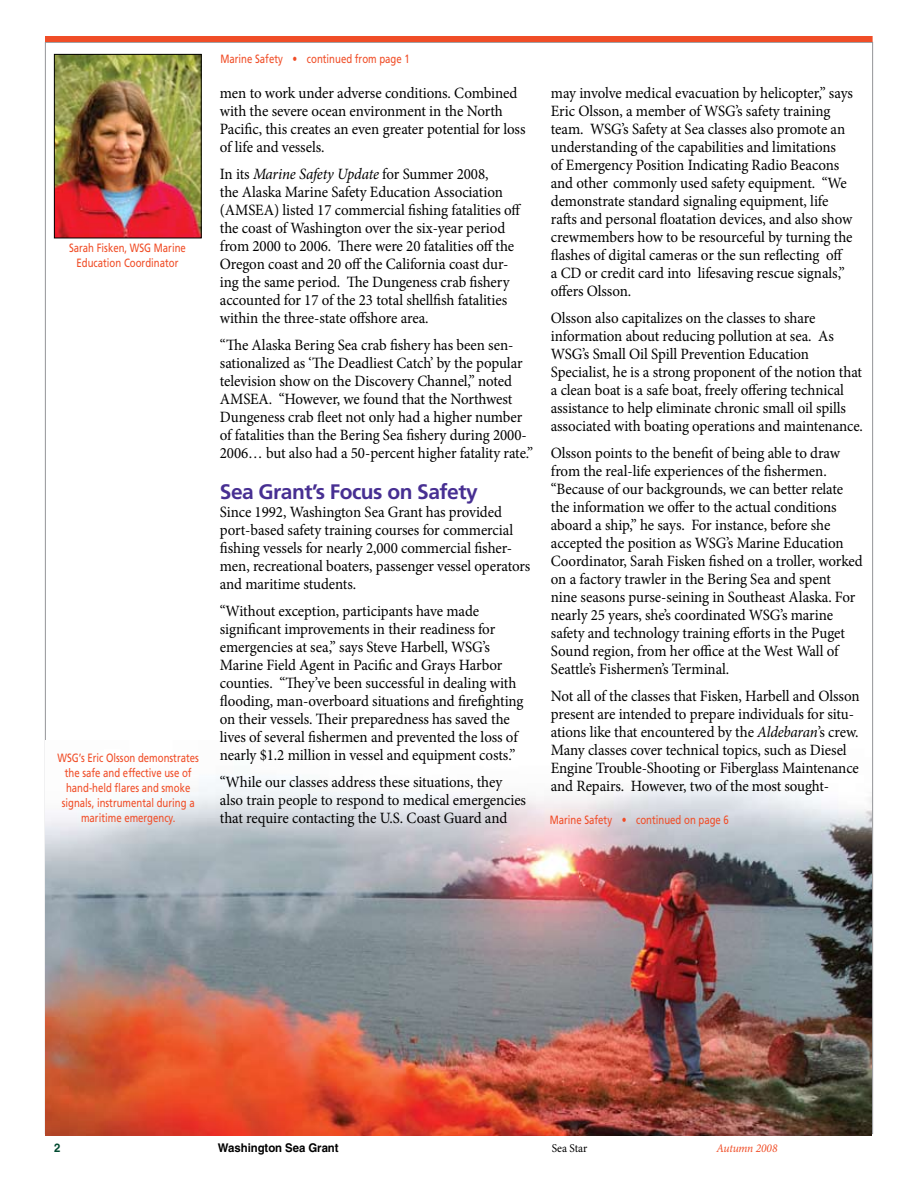
<style>
.page{position:relative;width:918px;height:1188px;background:#fff}
.page>*{position:absolute;margin:0;border:0;box-sizing:border-box;transform-origin:0 0}
.t1{font:700 21px "Frutiger LT Std";letter-spacing:-.025em;color:#472f92}
.t2{font:15.75px/18px "Minion Pro";letter-spacing:-.005em;color:#000;scale:.95 1}
.t3{font:12px/15px "Frutiger LT Std";color:#f04d27;text-align:center;scale:.8 1}
.t4{font:700 12px "Helvetica";letter-spacing:-.005em;color:#000;scale:.95 1}
.t5{font:italic 12px "Minion Pro";letter-spacing:-.015em;color:#f04d27;scale:.95 1}
.t6{font:12px "Minion Pro";color:#000;scale:.95 1}
.t7{font:700 12px "Helvetica";color:#004a30;scale:.95 1}
.s1{font-style:italic}
</style>
<div class="page">
<div style="left:45px;top:36px;width:828px;height:6px;background:#f04d27"></div>
<img style="left:46px;top:779px;width:826px;height:356px">
<img style="left:56px;top:56px;width:144px;height:180px">
<div style="left:54px;top:54px;width:148px;height:184px;border:1px solid #000"></div>
<p class="t3" style="left:69px;top:240px;width:148px">Sarah Fisken, WSG Marine<br>Education Coordinator</p>
<p class="t3" style="left:58px;top:750px;width:178px">WSG’s Eric Olsson demonstrates the safe and effective use of hand-held flares and smoke signals, instrumental during a maritime emergency.</p>
<p class="t3" style="left:220px;top:51px;width:238px">Marine Safety • continued from page 1</p>
<p class="t2" style="left:220px;top:84px;width:323px">men to work under adverse conditions. Combined with the severe ocean environment in the North Pacific, this creates an even greater potential for loss of life and vessels.</p>
<p class="t2" style="left:220px;top:165px;width:319px">In its <span class="s1">Marine Safety Update</span> for Summer 2008,<br>the Alaska Marine Safety Education Association (AMSEA) listed 17 commercial fishing fatalities off the coast of Washington over the six-year period from 2000 to 2006. There were 20 fatalities off the Oregon coast and 20 off the California coast dur&shy;ing the same period. The Dungeness crab fishery accounted for 17 of the 23 total shellfish fatalities within the three-state offshore area.</p>
<p class="t2" style="left:220px;top:336px;width:331px">“The Alaska Bering Sea crab fishery has been sen&shy;sationalized as ‘The Deadliest Catch’ by the popular television show on the Discovery Channel,” noted AMSEA. “However, we found that the Northwest Dungeness crab fleet not only had a higher number of fatalities than the Bering Sea fishery during 2000- 2006… but also had a 50-percent higher fatality rate.”</p>
<h1 class="t1" style="left:220px;top:479px;width:259px">Sea Grant’s Focus on Safety</h1>
<p class="t2" style="left:220px;top:503px;width:328px">Since 1992, Washington Sea Grant has provided port-based safety training courses for commercial fishing vessels for nearly 2,000 commercial fisher&shy;men, recreational boaters, passenger vessel operators and maritime students.</p>
<p class="t2" style="left:220px;top:602px;width:321px">“Without exception, participants have made significant improvements in their readiness for emergencies at sea,” says Steve Harbell, WSG’s Marine Field Agent in Pacific and Grays Harbor counties. “They’ve been successful in dealing with flooding, man-overboard situations and firefighting on their vessels. Their preparedness has saved the lives of several fishermen and prevented the loss of nearly $1.2 million in vessel and equipment costs.”</p>
<p class="t2" style="left:220px;top:773px;width:324px">“While our classes address these situations, they also train people to respond to medical emergencies that require contacting the U.S. Coast Guard and</p>
<p class="t2" style="left:551px;top:84px;width:320px">may involve medical evacuation by helicopter,” says Eric Olsson, a member of WSG’s safety training team. WSG’s Safety at Sea classes also promote an understanding of the capabilities and limitations<br>of Emergency Position Indicating Radio Beacons and other commonly used safety equipment. “We demonstrate standard signaling equipment, life rafts and personal floatation devices, and also show crewmembers how to be resourceful by turning the flashes of digital cameras or the sun reflecting off a CD or credit card into lifesaving rescue signals,” offers Olsson.</p>
<p class="t2" style="left:551px;top:309px;width:330px">Olsson also capitalizes on the classes to share information about reducing pollution at sea. As WSG’s Small Oil Spill Prevention Education Specialist, he is a strong proponent of the notion that a clean boat is a safe boat, freely offering technical assistance to help eliminate chronic small oil spills associated with boating operations and maintenance.</p>
<p class="t2" style="left:551px;top:444px;width:330px">Olsson points to the benefit of being able to draw from the real-life experiences of the fishermen. “Because of our backgrounds, we can better relate the information we offer to the actual conditions aboard a ship,” he says. For instance, before she accepted the position as WSG’s Marine Education Coordinator, Sarah Fisken fished on a troller, worked on a factory trawler in the Bering Sea and spent<br>nine seasons purse-seining in Southeast Alaska. For nearly 25 years, she’s coordinated WSG’s marine safety and technology training efforts in the Puget Sound region, from her office at the West Wall of Seattle’s Fishermen’s Terminal.</p>
<p class="t2" style="left:551px;top:687px;width:326px">Not all of the classes that Fisken, Harbell and Olsson present are intended to prepare individuals for situ&shy;ations like that encountered by the <span class="s1">Aldebaran</span>’s crew.<br>Many classes cover technical topics, such as Diesel Engine Trouble-Shooting or Fiberglass Maintenance and Repairs. However, two of the most sought-</p>
<p class="t3" style="left:550px;top:812px;width:226px">Marine Safety • continued on page 6</p>
<p class="t7" style="left:54px;top:1141px;width:8px">2</p>
<p class="t4" style="left:218px;top:1141px;width:129px">Washington Sea Grant</p>
<p class="t6" style="left:552px;top:1140px;width:39px">Sea Star</p>
<p class="t5" style="left:716px;top:1140px;width:66px">Autumn 2008</p>
</div>
